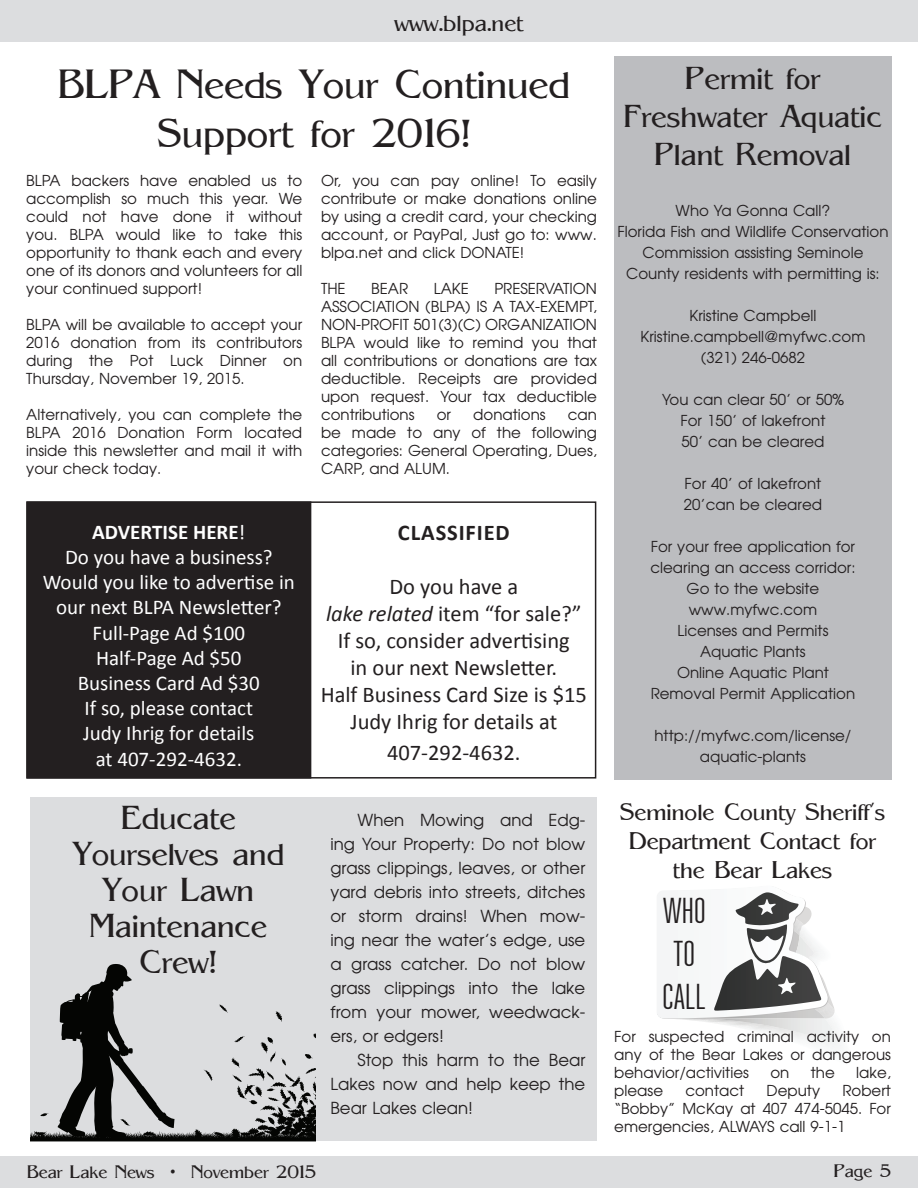
<style>
.page{position:relative;width:918px;height:1188px;background:#fff}
.page>*{position:absolute;margin:0;border:0;box-sizing:border-box;transform-origin:0 0}
.t1{font:40.5px/48.6px "Pegasus";color:#231f20;text-align:center}
.t2{font:36px/43.2px "Ristretto Pro";color:#231f20}
.t3{font:33px/36px "Pegasus";color:#231f20;text-align:center}
.t4{font:31.5px/37.8px "Pegasus";color:#231f20;text-align:center}
.t5{font:24px/28.8px "Pegasus";color:#231f20;text-align:center}
.t6{font:22.5px/27px "Calibri";color:#231f20;text-align:center}
.t7{font:700 22.5px "Calibri";letter-spacing:.04em;color:#231f20}
.t8{font:21px/25.2px "Calibri";color:#fff;text-align:center}
.t9{font:18px "Pegasus";color:#231f20}
.t10{font:16.5px/24px "Avian";color:#231f20;text-align:justify}
.t11{font:15px/18px "Avian";color:#231f20;text-align:justify}
.s1{font-weight:700}
.s2{font-style:italic}
</style>
<div class="page">
<div style="left:0;top:0;width:918px;height:42px;background:#dcdddf"></div>
<div style="left:0;top:1156px;width:918px;height:32px;background:#dcdddf"></div>
<svg style="left:657px;top:889px;width:184px;height:158px"></svg>
<div style="left:30px;top:798px;width:567px;height:343px;background:#dcdddf"></div>
<div style="left:614px;top:56px;width:278px;height:724px;background:#bcbdc0"></div>
<svg style="left:30px;top:964px;width:286px;height:177px"></svg>
<div style="left:27px;top:502px;width:284px;height:276px;background:#231f20"></div>
<div style="left:26px;top:501px;width:570px;height:278px;border:2px solid #231f20"></div>
<h3 class="t5" style="left:395px;top:8px;width:130px">www.blpa.net</h3>
<h1 class="t1" style="left:58px;top:59px;width:513px">BLPA Needs Your Continued<br>Support for 2016!</h1>
<p class="t11" style="left:321px;top:172px;width:278px">Or, you can pay online! To easily contribute or make donations online by using a credit card, your checking account, or PayPal, Just go to: www. blpa.net and click DONATE!</p>
<p class="t11" style="left:321px;top:280px;width:26px">THE</p>
<p class="t11" style="left:371px;top:280px;width:38px">BEAR</p>
<p class="t11" style="left:434px;top:280px;width:36px">LAKE</p>
<p class="t11" style="left:26px;top:172px;width:278px">BLPA backers have enabled us to accomplish so much this year. We could not have done it without you. BLPA would like to take this opportunity to thank each and every one of its donors and volunteers for all your continued support!</p>
<p class="t11" style="left:26px;top:316px;width:278px">BLPA will be available to accept your 2016 donation from its contributors during the Pot Luck Dinner on Thursday, November 19, 2015.</p>
<p class="t11" style="left:26px;top:406px;width:278px">Alternatively, you can complete the BLPA 2016 Donation Form located inside this newsletter and mail it with your check today.</p>
<p class="t11" style="left:321px;top:280px;width:278px;text-indent:173px">PRESERVATION ASSOCIATION (BLPA) IS A TAX-EXEMPT, NON-PROFIT 501(3)(C) ORGANIZATION BLPA would like to remind you that all contributions or donations are tax deductible. Receipts are provided upon request. Your tax deductible contributions</p>
<p class="t11" style="left:437px;top:406px;width:16px">or</p>
<p class="t11" style="left:473px;top:406px;width:74px">donations</p>
<p class="t11" style="left:321px;top:406px;width:278px;text-indent:247px">can be made to any of the following categories: General Operating, Dues, CARP, and ALUM.</p>
<h3 class="t8" style="left:43px;top:519px;width:254px"><span class="s1">ADVERTISE HERE</span>!<br>Do you have a business?<br>Would you like to advertise in our next BLPA Newsletter?<br>Full-Page Ad $100<br>Half-Page Ad $50<br>Business Card Ad $30<br>If so, please contact<br>Judy Ihrig for details<br>at 407-292-4632.</h3>
<h3 class="t7" style="left:398px;top:518px;width:113px">CLASSIFIED</h3>
<h3 class="t6" style="left:321px;top:573px;width:268px">Do you have a<br><span class="s2">lake related</span> item “for sale?”<br>If so, consider advertising<br>in our next Newsletter.<br>Half Business Card Size is $15<br>Judy Ihrig for details at</h3>
<h3 class="t6" style="left:387px;top:739px;width:135px">407-292-4632.</h3>
<h3 class="t3" style="left:73px;top:799px;width:213px">Educate<br>Yourselves and<br>Your Lawn<br>Maintenance<br>Crew!</h3>
<p class="t10" style="left:330px;top:809px;width:256px;text-indent:27px">When Mowing and Edg&shy;ing Your Property: Do not blow grass clippings, leaves, or other yard debris into streets, ditches or storm drains! When mow&shy;ing near the water’s edge, use a grass catcher. Do not blow grass clippings into the lake from your mower, weedwack&shy;ers, or edgers!</p>
<p class="t10" style="left:330px;top:1049px;width:256px;text-indent:27px">Stop this harm to the Bear Lakes now and help keep the Bear Lakes clean!</p>
<h3 class="t4" style="left:624px;top:59px;width:260px">Permit for<br>Freshwater Aquatic<br>Plant Removal</h3>
<p class="t11" style="left:617px;top:201px;width:273px;line-height:21px;text-align:center">Who Ya Gonna Call?<br>Florida Fish and Wildlife Conservation<br>Commission assisting Seminole<br>County residents with permitting is:</p>
<p class="t11" style="left:641px;top:306px;width:226px;line-height:21px;text-align:center">Kristine Campbell<br>Kristine.campbell@myfwc.com (321) 246-0682</p>
<p class="t11" style="left:662px;top:390px;width:183px;line-height:21px;text-align:center">You can clear 50’ or 50%<br>For 150’ of lakefront<br>50’ can be cleared</p>
<p class="t11" style="left:684px;top:474px;width:140px;line-height:21px">For 40’ of lakefront<br>20’can be cleared</p>
<p class="t11" style="left:650px;top:537px;width:207px;line-height:21px;text-align:center">For your free application for clearing an access corridor:<br>Go to the website www.myfwc.com<br>Licenses and Permits<br>Aquatic Plants<br>Online Aquatic Plant<br>Removal Permit Application</p>
<p class="t11" style="left:654px;top:726px;width:199px;line-height:21px;text-align:center">http://myfwc.com/license/ aquatic-plants</p>
<h3 class="t5" style="left:620px;top:797px;width:267px">Seminole County Sheriff's<br>Department Contact for the Bear Lakes</h3>
<h2 class="t2" style="left:663px;top:889px;width:45px">WHO<br>TO<br>CALL</h2>
<p class="t11" style="left:614px;top:1029px;width:278px">For suspected criminal activity on any of the Bear Lakes or dangerous behavior/activities</p>
<p class="t11" style="left:770px;top:1065px;width:20px">on</p>
<p class="t11" style="left:811px;top:1065px;width:26px">the</p>
<p class="t11" style="left:856px;top:1065px;width:36px">lake,</p>
<p class="t11" style="left:614px;top:1083px;width:278px;text-indent:228px">Robert “Bobby” McKay at 407 474-5045. For emergencies, ALWAYS call 9-1-1</p>
<p class="t11" style="left:614px;top:1083px;width:50px">please</p>
<p class="t11" style="left:685px;top:1083px;width:60px">contact</p>
<p class="t11" style="left:767px;top:1083px;width:55px">Deputy</p>
<p class="t9" style="left:27px;top:1161px;width:291px">Bear Lake News • November 2015</p>
<p class="t9" style="left:834px;top:1160px;width:59px">Page 5</p>
</div>
